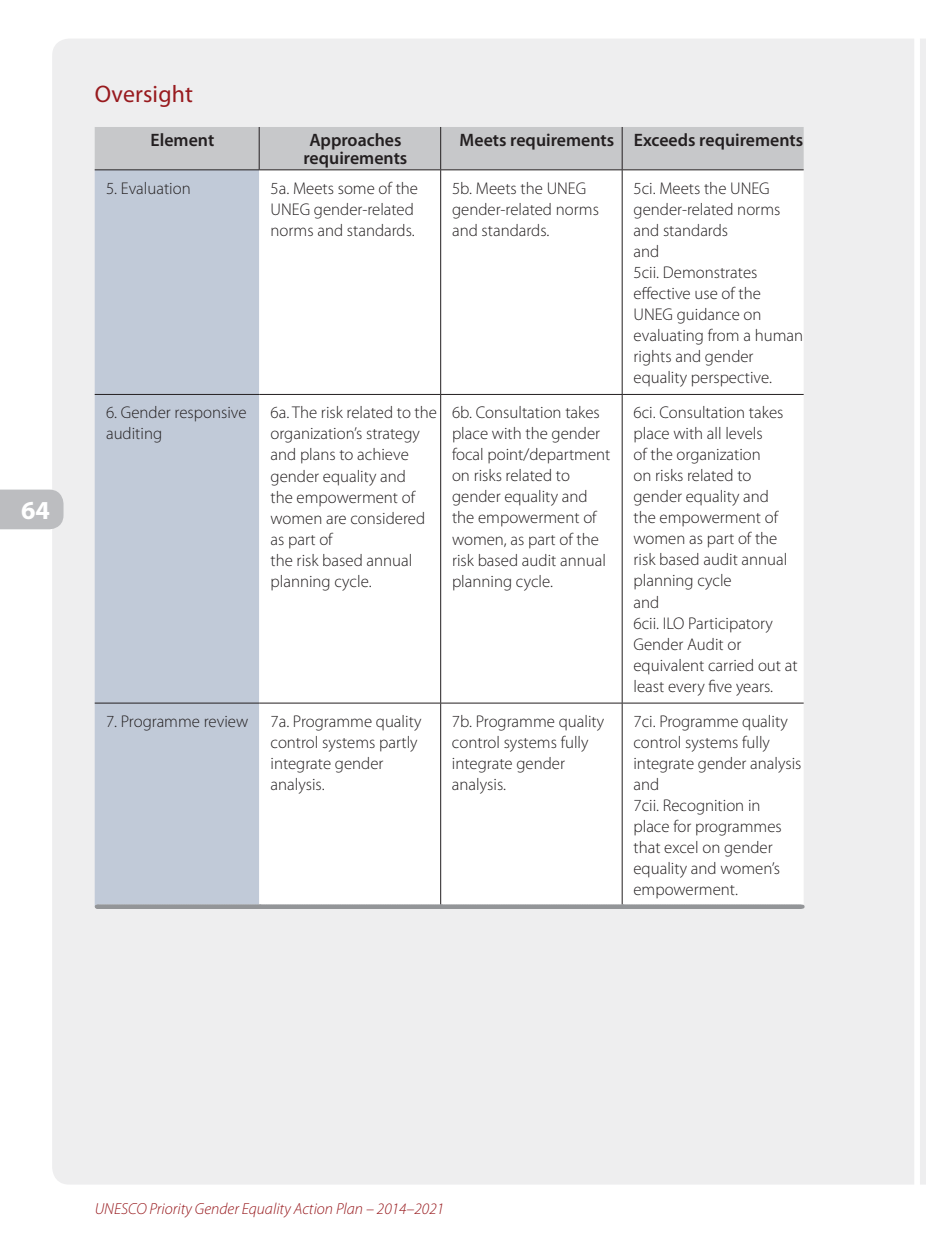
<style>
.page{position:relative;width:926px;height:1248px;background:#fff}
.page>*{position:absolute;margin:0;border:0;box-sizing:border-box;transform-origin:0 0}
.t1{font:700 26px "Myriad Pro";color:#fff}
.t2{font:24px "Myriad Pro";letter-spacing:.01em;color:#981a1e}
.t3{font:600 18px/18px "Myriad Pro";color:#231f20;text-align:center}
.t4{font:300 17px/21px "Myriad Pro";color:#231f20}
.t5{font:italic 300 16px "Myriad Pro";color:#981a1e}
</style>
<div class="page">
<div style="left:52px;top:39px;width:862px;height:1145px;background:#eeeeef"></div>
<div style="left:920px;top:39px;width:6px;height:1145px;background:#eeeeef"></div>
<div style="left:0;top:489px;width:63px;height:40px;background:#bcbdc0"></div>
<div style="left:95px;top:127px;width:708px;height:42px;background:#c7c8ca"></div>
<div style="left:95px;top:170px;width:164px;height:736px;background:#c1cad8"></div>
<svg style="left:259px;top:170px;width:544px;height:736px"></svg>
<hr style="left:259px;top:127px;width:1px;height:42px;background:#231f20">
<hr style="left:440px;top:127px;width:1px;height:42px;background:#231f20">
<hr style="left:622px;top:127px;width:1px;height:42px;background:#231f20">
<hr style="left:95px;top:169px;width:164px;height:1px;background:#231f20">
<hr style="left:259px;top:169px;width:182px;height:1px;background:#231f20">
<hr style="left:441px;top:169px;width:181px;height:1px;background:#231f20">
<hr style="left:622px;top:169px;width:181px;height:1px;background:#231f20">
<hr style="left:95px;top:394px;width:164px;height:1px;background:#231f20">
<hr style="left:259px;top:394px;width:182px;height:1px;background:#231f20">
<hr style="left:441px;top:394px;width:181px;height:1px;background:#231f20">
<hr style="left:440px;top:394px;width:1px;height:308px;background:#231f20">
<hr style="left:622px;top:394px;width:181px;height:1px;background:#231f20">
<hr style="left:622px;top:394px;width:1px;height:308px;background:#231f20">
<hr style="left:440px;top:703px;width:1px;height:201px;background:#231f20">
<hr style="left:622px;top:703px;width:1px;height:201px;background:#231f20">
<svg style="left:97px;top:904px;width:705px;height:4px;background:#9c9ea1"></svg>
<hr style="left:440px;top:170px;width:1px;height:224px;background:#231f20">
<hr style="left:622px;top:170px;width:1px;height:224px;background:#231f20">
<hr style="left:95px;top:702px;width:164px;height:1px;background:#231f20">
<hr style="left:259px;top:702px;width:182px;height:1px;background:#231f20">
<hr style="left:441px;top:702px;width:181px;height:1px;background:#231f20">
<hr style="left:622px;top:702px;width:181px;height:1px;background:#231f20">
<h1 class="t1" style="left:21px;top:501px;width:30px">64</h1>
<h2 class="t2" style="left:95px;top:85px;width:100px">Oversight</h2>
<p class="t3" style="left:151px;top:131px;width:65px">Element</p>
<p class="t3" style="left:303px;top:131px;width:105px">Approaches requirements</p>
<p class="t3" style="left:459px;top:131px;width:345px">Meets requirements Exceeds requirements</p>
<p class="t4" style="left:106px;top:177px;width:86px">5. Evaluation</p>
<p class="t4" style="left:270px;top:177px;width:149px">5a. Meets some of the<br>UNEG gender-related norms and standards.</p>
<p class="t4" style="left:452px;top:177px;width:148px">5b. Meets the UNEG gender-related norms and standards.</p>
<p class="t4" style="left:633px;top:177px;width:171px">5ci. Meets the UNEG gender-related norms and standards<br>and<br>5cii. Demonstrates effective use of the<br>UNEG guidance on evaluating from a human rights and gender equality perspective.</p>
<p class="t4" style="left:106px;top:402px;width:142px">6. Gender responsive auditing</p>
<p class="t4" style="left:270px;top:402px;width:168px">6a. The risk related to the organization’s strategy and plans to achieve gender equality and<br>the empowerment of women are considered as part of<br>the risk based annual planning cycle.</p>
<p class="t4" style="left:452px;top:402px;width:160px">6b. Consultation takes place with the gender focal point/department on risks related to gender equality and the empowerment of women, as part of the risk based audit annual planning cycle.</p>
<p class="t4" style="left:633px;top:402px;width:166px">6ci. Consultation takes place with all levels<br>of the organization<br>on risks related to gender equality and<br>the empowerment of women as part of the risk based audit annual planning cycle<br>and<br>6cii. ILO Participatory<br>Gender Audit or equivalent carried out at least every five years.</p>
<p class="t4" style="left:106px;top:710px;width:144px">7. Programme review</p>
<p class="t4" style="left:270px;top:710px;width:152px">7a. Programme quality control systems partly integrate gender analysis.</p>
<p class="t4" style="left:452px;top:710px;width:154px">7b. Programme quality control systems fully integrate gender analysis.</p>
<p class="t4" style="left:633px;top:710px;width:170px">7ci. Programme quality control systems fully integrate gender analysis and<br>7cii. Recognition in<br>place for programmes that excel on gender equality and women’s empowerment.</p>
<p class="t5" style="left:95px;top:1198px;width:351px">UNESCO Priority Gender Equality Action Plan – 2014–2021</p>
</div>
